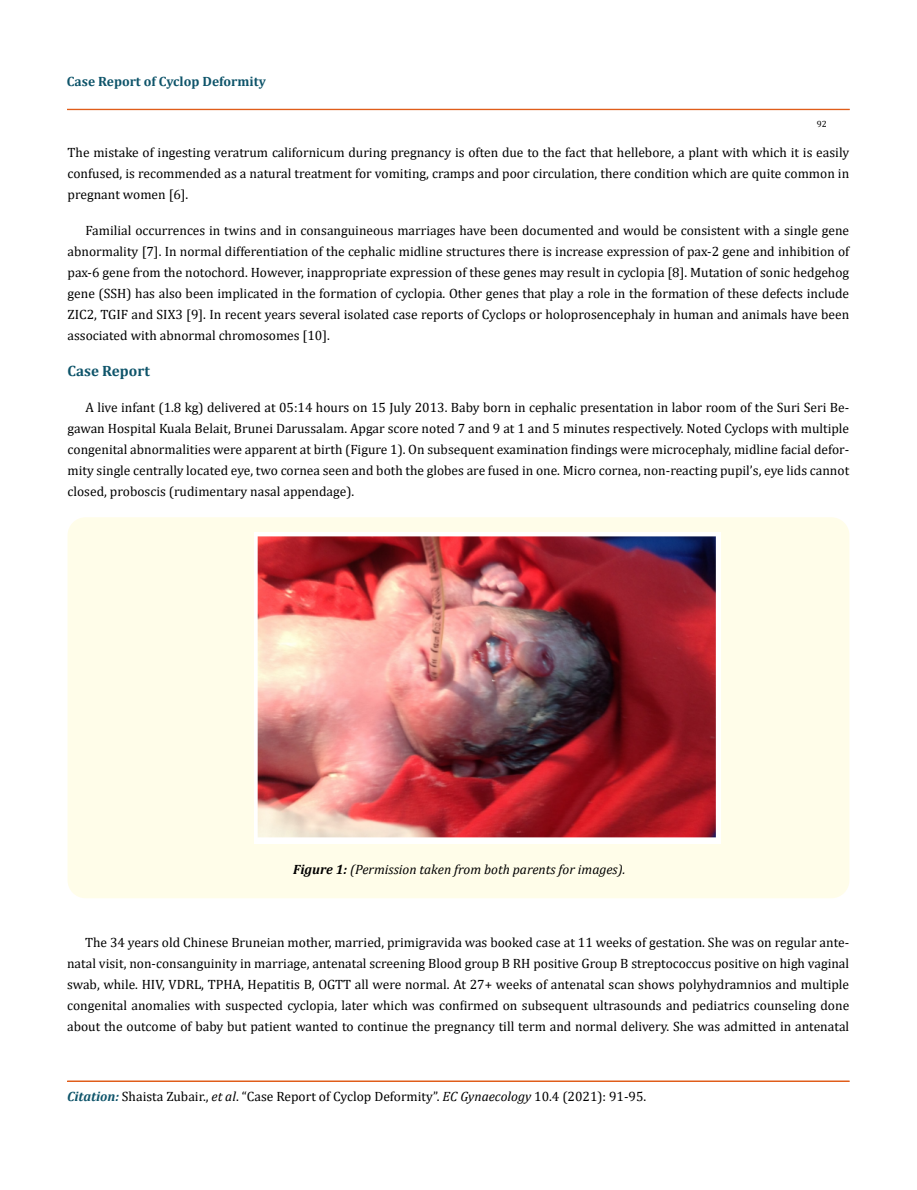
<style>
.page{position:relative;width:917px;height:1190px;background:#fff}
.page>*{position:absolute;margin:0;border:0;box-sizing:border-box;transform-origin:0 0}
.t1{font:700 15px "Cambria";color:#0e546a}
.t2{font:13.5px/21px "Cambria";color:#000;text-align:justify}
.t3{font:italic 13.5px "Cambria";color:#000}
.t4{font:700 13.5px "Cambria";color:#0e546a}
.t5{font:9px "Cambria";color:#000}
.s1{font-weight:700}
.s2{font-weight:700;font-style:italic;color:#0e546a}
.s3{font-style:italic}
</style>
<div class="page">
<div style="left:67px;top:109px;width:782px;height:1px;border:1px solid #e05d1a"></div>
<div style="left:67px;top:1081px;width:782px;height:1px;border:1px solid #e05d1a"></div>
<div style="left:68px;top:517px;width:781px;height:381px;background:#fffde9;border-radius:18px"></div>
<img style="left:254px;top:532px;width:466px;height:311px">
<p class="t4" style="left:67px;top:72px;width:200px">Case Report of Cyclop Deformity</p>
<p class="t5" style="left:816px;top:118px;width:11px">92</p>
<p class="t2" style="left:68px;top:142px;width:783px">The mistake of ingesting veratrum californicum during pregnancy is often due to the fact that hellebore, a plant with which it is easily confused, is recommended as a natural treatment for vomiting, cramps and poor circulation, there condition which are quite common in pregnant women [6].</p>
<p class="t2" style="left:68px;top:220px;width:783px;text-indent:18px">Familial occurrences in twins and in consanguineous marriages have been documented and would be consistent with a single gene abnormality [7]. In normal differentiation of the cephalic midline structures there is increase expression of pax-2 gene and inhibition of pax-6 gene from the notochord. However, inappropriate expression of these genes may result in cyclopia [8]. Mutation of sonic hedgehog gene (SSH) has also been implicated in the formation of cyclopia. Other genes that play a role in the formation of these defects include ZIC2, TGIF and SIX3 [9]. In recent years several isolated case reports of Cyclops or holoprosencephaly in human and animals have been associated with abnormal chromosomes [10].</p>
<p class="t1" style="left:68px;top:360px;width:84px">Case Report</p>
<p class="t2" style="left:68px;top:397px;width:783px;text-indent:18px">A live infant (1.8 kg) delivered at 05:14 hours on 15 July 2013. Baby born in cephalic presentation in labor room of the Suri Seri Be&shy;gawan Hospital Kuala Belait, Brunei Darussalam. Apgar score noted 7 and 9 at 1 and 5 minutes respectively. Noted Cyclops with multiple congenital abnormalities were apparent at birth (Figure 1). On subsequent examination findings were microcephaly, midline facial defor&shy;mity single centrally located eye, two cornea seen and both the globes are fused in one. Micro cornea, non-reacting pupil’s, eye lids cannot closed, proboscis (rudimentary nasal appendage).</p>
<p class="t3" style="left:293px;top:859px;width:334px"><span class="s1">Figure 1:</span> (Permission taken from both parents for images).</p>
<p class="t2" style="left:67px;top:931px;width:783px;text-indent:18px">The 34 years old Chinese Bruneian mother, married, primigravida was booked case at 11 weeks of gestation. She was on regular ante&shy;natal visit, non-consanguinity in marriage, antenatal screening Blood group B RH positive Group B streptococcus positive on high vaginal swab, while. HIV, VDRL, TPHA, Hepatitis B, OGTT all were normal. At 27+ weeks of antenatal scan shows polyhydramnios and multiple congenital anomalies with suspected cyclopia, later which was confirmed on subsequent ultrasounds and pediatrics counseling done about the outcome of baby but patient wanted to continue the pregnancy till term and normal delivery. She was admitted in antenatal</p>
<p class="t2" style="left:67px;top:1086px;width:580px"><span class="s2">Citation:</span> Shaista Zubair., <span class="s3">et al</span>. “Case Report of Cyclop Deformity”. <span class="s3">EC Gynaecology</span> 10.4 (2021): 91-95.</p>
</div>
